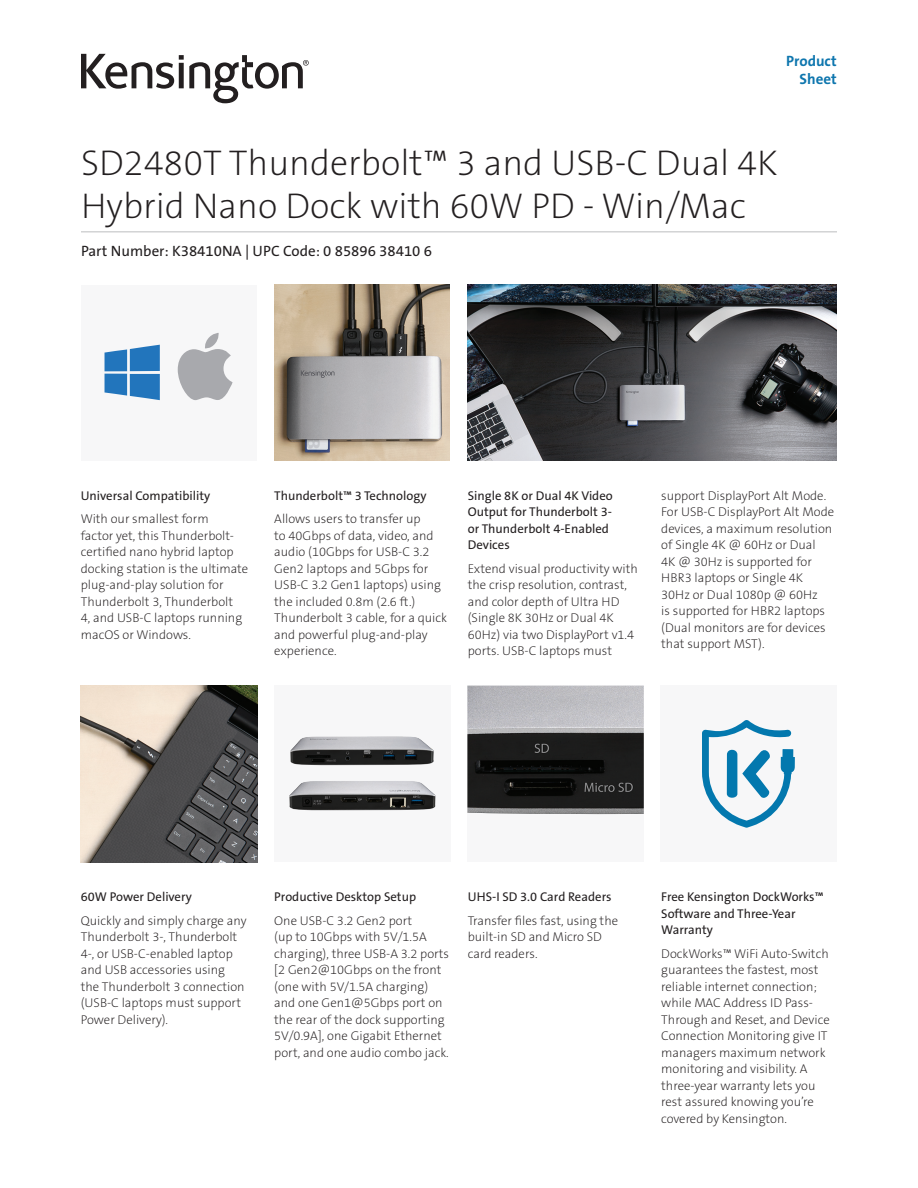
<style>
.page{position:relative;width:918px;height:1188px;background:#fff}
.page>*{position:absolute;margin:0;border:0;box-sizing:border-box;transform-origin:0 0}
.Main_Header{font:36px/43.2px "The Sans KENSINGTON2 XL";color:#231f20}
.Part_No__UPC{font:15px "The Sans KENSINGTON5 Rg";color:#231f20}
.Part_No__UPC-2{font:15px "The Sans KENSINGTON7 Bd";color:#0e76ae}
.Body{font:12.75px/16.5px "The Sans KENSINGTON2 XL";color:#231f20}
.t1{font:12.75px/16.5px "The Sans KENSINGTON5 Rg";color:#231f20}
</style>
<div class="page">
<svg style="left:81px;top:54px;width:228px;height:49px"></svg>
<hr style="left:81px;top:231px;width:756px;height:1px;background:#bcbdc0">
<div style="left:81px;top:285px;width:176px;height:175px;background:#f7f7f8"></div>
<img style="left:274px;top:285px;width:176px;height:175px">
<img style="left:81px;top:686px;width:176px;height:176px">
<div style="left:467px;top:686px;width:177px;height:176px;background:#f7f7f8"></div>
<img style="left:467px;top:686px;width:177px;height:128px">
<img style="left:468px;top:285px;width:369px;height:175px">
<div style="left:274px;top:686px;width:177px;height:97px;background:#f7f7f8"></div>
<img style="left:290px;top:736px;width:144px;height:29px">
<div style="left:274px;top:774px;width:177px;height:88px;background:#f7f7f8"></div>
<img style="left:289px;top:781px;width:147px;height:29px">
<div style="left:661px;top:686px;width:176px;height:176px;background:#f7f7f8"></div>
<svg style="left:105px;top:345px;width:55px;height:55px"></svg>
<svg style="left:178px;top:333px;width:55px;height:67px"></svg>
<svg style="left:702px;top:720px;width:93px;height:108px"></svg>
<p class="Part_No__UPC-2" style="left:786px;top:53px;width:52px">Product</p>
<p class="Part_No__UPC-2" style="left:800px;top:71px;width:39px">Sheet</p>
<p class="Main_Header" style="left:81px;top:142px;width:698px">SD2480T Thunderbolt™ 3 and USB-C Dual 4K<br>Hybrid Nano Dock with 60W PD - Win/Mac</p>
<p class="Part_No__UPC" style="left:81px;top:243px;width:353px">Part Number: K38410NA | UPC Code: 0 85896 38410 6</p>
<p class="t1" style="left:81px;top:488px;width:131px">Universal Compatibility</p>
<p class="Body" style="left:81px;top:511px;width:169px">With our smallest form<br>factor yet, this Thunderbolt&shy;certified nano hybrid laptop docking station is the ultimate plug-and-play solution for<br>Thunderbolt 3, Thunderbolt<br>4, and USB-C laptops running macOS or Windows.</p>
<p class="t1" style="left:274px;top:488px;width:154px">Thunderbolt™ 3 Technology</p>
<p class="Body" style="left:274px;top:511px;width:174px">Allows users to transfer up<br>to 40Gbps of data, video, and audio (10Gbps for USB-C 3.2<br>Gen2 laptops and 5Gbps for<br>USB-C 3.2 Gen1 laptops) using the included 0.8m (2.6 ft.)<br>Thunderbolt 3 cable, for a quick and powerful plug-and-play experience.</p>
<p class="t1" style="left:468px;top:488px;width:147px">Single 8K or Dual 4K Video<br>Output for Thunderbolt 3- or Thunderbolt 4-Enabled<br>Devices</p>
<p class="Body" style="left:468px;top:560px;width:172px">Extend visual productivity with the crisp resolution, contrast, and color depth of Ultra HD (Single 8K 30Hz or Dual 4K<br>60Hz) via two DisplayPort v1.4 ports. USB-C laptops must</p>
<p class="Body" style="left:661px;top:488px;width:174px">support DisplayPort Alt Mode.<br>For USB-C DisplayPort Alt Mode devices, a maximum resolution of Single 4K @ 60Hz or Dual<br>4K @ 30Hz is supported for<br>HBR3 laptops or Single 4K<br>30Hz or Dual 1080p @ 60Hz<br>is supported for HBR2 laptops (Dual monitors are for devices that support MST).</p>
<p class="t1" style="left:81px;top:889px;width:113px">60W Power Delivery</p>
<p class="Body" style="left:81px;top:913px;width:167px">Quickly and simply charge any<br>Thunderbolt 3-, Thunderbolt<br>4-, or USB-C-enabled laptop and USB accessories using the Thunderbolt 3 connection (USB-C laptops must support<br>Power Delivery).</p>
<p class="t1" style="left:274px;top:889px;width:143px">Productive Desktop Setup</p>
<p class="Body" style="left:274px;top:913px;width:176px">One USB-C 3.2 Gen2 port<br>(up to 10Gbps with 5V/1.5A charging), three USB-A 3.2 ports [2 Gen2@10Gbps on the front (one with 5V/1.5A charging) and one Gen1@5Gbps port on the rear of the dock supporting<br>5V/0.9A], one Gigabit Ethernet port, and one audio combo jack.</p>
<p class="t1" style="left:468px;top:889px;width:145px">UHS-I SD 3.0 Card Readers</p>
<p class="Body" style="left:468px;top:913px;width:152px">Transfer files fast, using the built-in SD and Micro SD card readers.</p>
<p class="t1" style="left:661px;top:889px;width:164px">Free Kensington DockWorks™<br>Software and Three-Year<br>Warranty</p>
<p class="Body" style="left:661px;top:946px;width:170px">DockWorks™ WiFi Auto-Switch guarantees the fastest, most reliable internet connection; while MAC Address ID Pass-<br>Through and Reset, and Device<br>Connection Monitoring give IT managers maximum network monitoring and visibility. A three-year warranty lets you rest assured knowing you’re covered by Kensington.</p>
</div>
